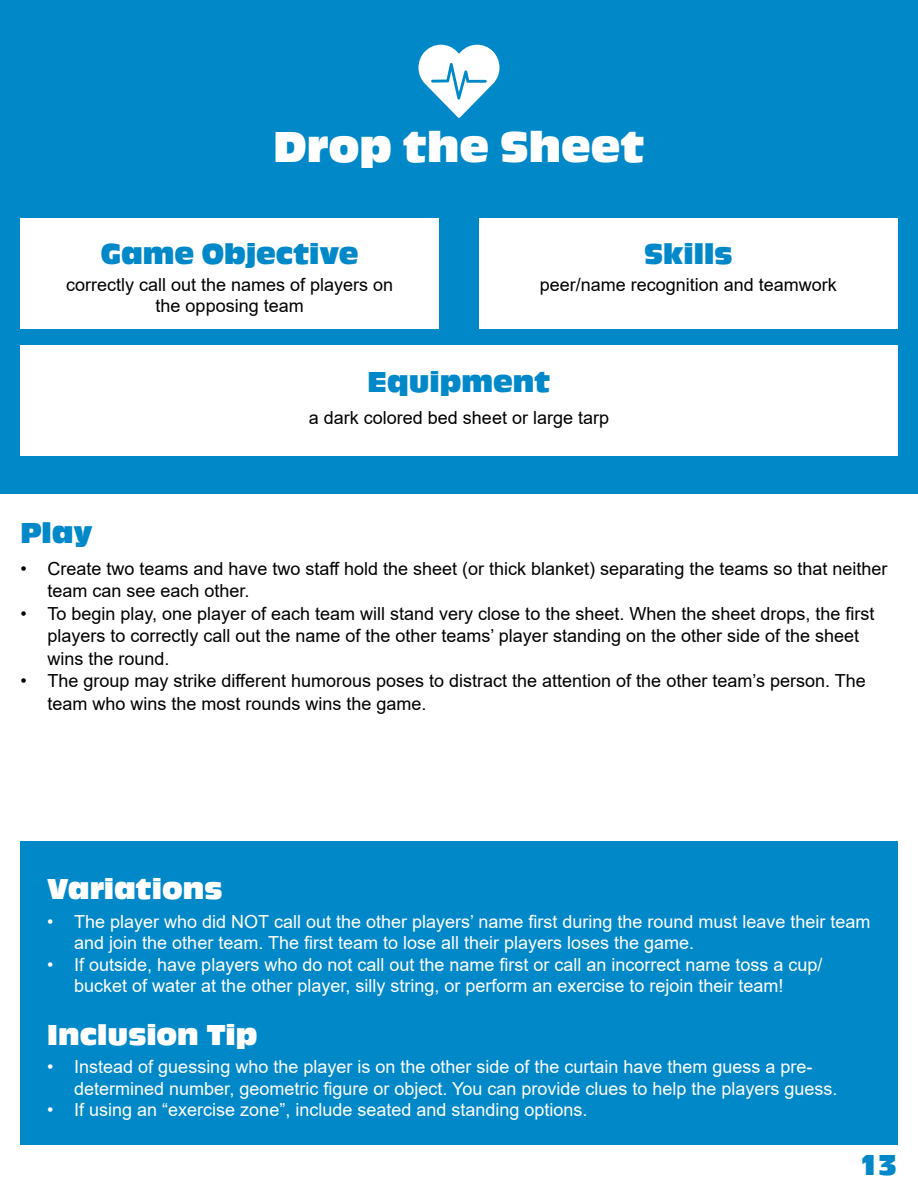
<style>
.page{position:relative;width:918px;height:1188px;background:#fff}
.page>*{position:absolute;margin:0;border:0;box-sizing:border-box;transform-origin:0 0}
.t1{font:45px "Antique Oli Com";color:#fff}
.t2{font:30px "Antique Oli Com";color:#0088c8}
.t3{font:30px "Antique Oli Com";color:#fff}
.t4{font:18px/22.5px "Arial";color:#000}
.t5{font:18px/21.6px "Arial";color:#fff}
</style>
<div class="page">
<div style="left:0;top:0;width:918px;height:494px;background:#0088c8"></div>
<div style="left:20px;top:219px;width:419px;height:110px;background:#fff"></div>
<div style="left:20px;top:346px;width:878px;height:110px;background:#fff"></div>
<div style="left:20px;top:841px;width:878px;height:304px;background:#0088c8"></div>
<div style="left:479px;top:219px;width:419px;height:110px;background:#fff"></div>
<svg style="left:418px;top:45px;width:81px;height:73px"></svg>
<p class="t1" style="left:274px;top:122px;width:372px">Drop the Sheet</p>
<p class="t2" style="left:101px;top:237px;width:259px">Game Objective</p>
<p class="t2" style="left:644px;top:237px;width:90px">Skills</p>
<p class="t4" style="left:66px;top:274px;width:329px;line-height:21.6px;text-align:center">correctly call out the names of players on the opposing team</p>
<p class="t4" style="left:540px;top:273px;width:299px">peer/name recognition and teamwork</p>
<p class="t2" style="left:368px;top:365px;width:184px">Equipment</p>
<p class="t2" style="left:20px;top:516px;width:74px">Play</p>
<p class="t4" style="left:309px;top:406px;width:302px">a dark colored bed sheet or large tarp</p>
<p class="t4" style="left:47px;top:557px;width:842px;text-indent:-27px">• Create two teams and have two staff hold the sheet (or thick blanket) separating the teams so that neither team can see each other.</p>
<p class="t4" style="left:47px;top:602px;width:829px;text-indent:-27px">• To begin play, one player of each team will stand very close to the sheet. When the sheet drops, the first players to correctly call out the name of the other teams’ player standing on the other side of the sheet wins the round.</p>
<p class="t4" style="left:47px;top:670px;width:820px;text-indent:-27px">• The group may strike different humorous poses to distract the attention of the other team’s person. The team who wins the most rounds wins the game.</p>
<p class="t3" style="left:47px;top:873px;width:177px">Variations</p>
<p class="t5" style="left:74px;top:910px;width:798px;text-indent:-27px">• The player who did NOT call out the other players’ name first during the round must leave their team and join the other team. The first team to lose all their players loses the game.</p>
<p class="t5" style="left:74px;top:953px;width:750px;text-indent:-27px">• If outside, have players who do not call out the name first or call an incorrect name toss a cup/ bucket of water at the other player, silly string, or perform an exercise to rejoin their team!</p>
<p class="t3" style="left:47px;top:1018px;width:212px">Inclusion Tip</p>
<p class="t5" style="left:74px;top:1056px;width:765px;text-indent:-27px">• Instead of guessing who the player is on the other side of the curtain have them guess a pre&shy;determined number, geometric figure or object. You can provide clues to help the players guess.</p>
<p class="t5" style="left:47px;top:1099px;width:542px">• If using an “exercise zone”, include seated and standing options.</p>
<p class="t2" style="left:858px;top:1149px;width:41px">13</p>
</div>
